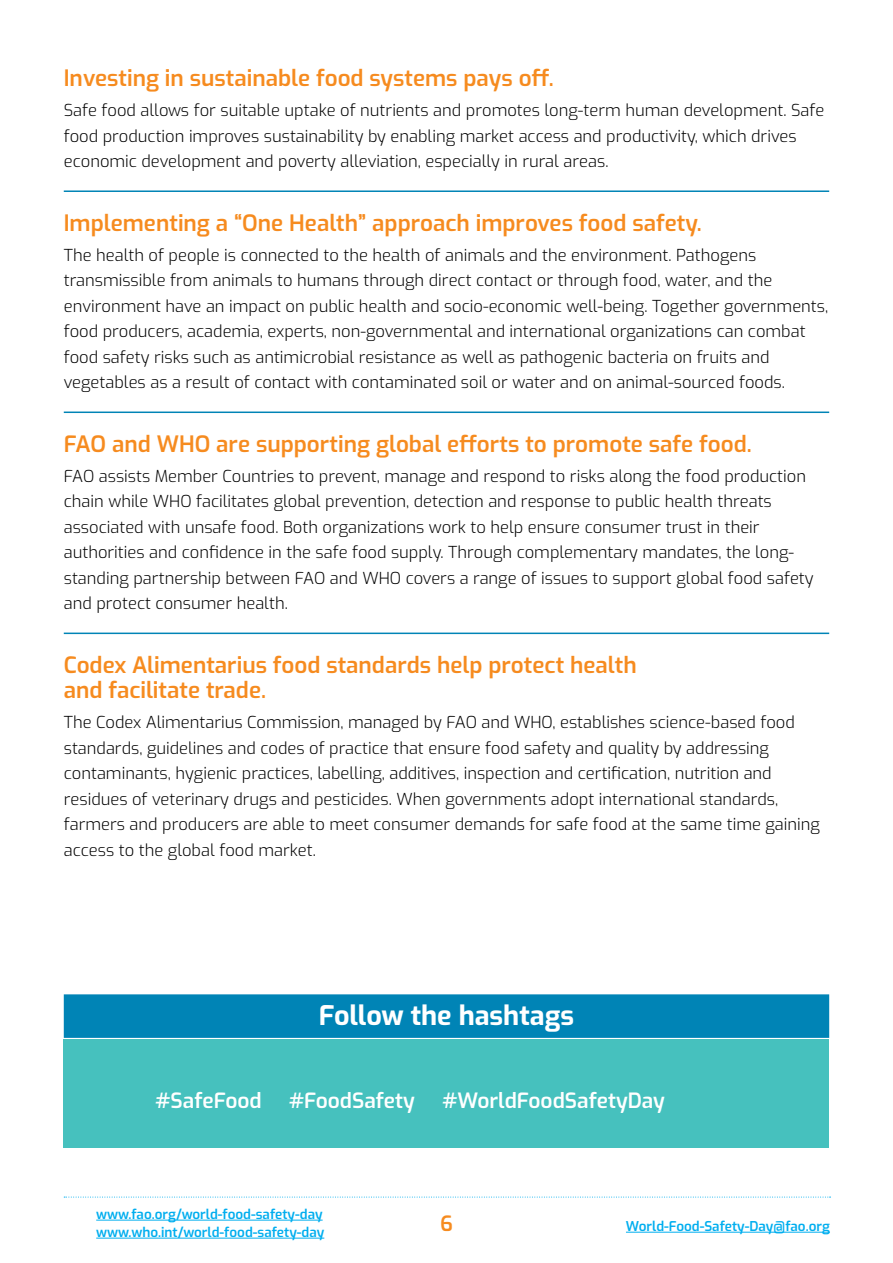
<style>
.page{position:relative;width:893px;height:1263px;background:#fff}
.page>*{position:absolute;margin:0;border:0;box-sizing:border-box;transform-origin:0 0}
.t1{font:700 27px "Exo";color:#fff}
.t2{font:600 22.5px/25.5px "Exo";color:#f68b1f}
.t3{font:600 21px "Exo";color:#fff}
.t4{font:600 21px "Exo";color:#f68b1f}
.t5{font:300 16.5px/25.5px "Exo";color:#000}
.t6{font:600 13.5px/18px "Exo";color:#00aeef}
</style>
<div class="page">
<hr style="left:96px;top:1220px;width:227px;height:1px;background:#00aeef">
<hr style="left:96px;top:1238px;width:228px;height:1px;background:#00aeef">
<hr style="left:626px;top:1232px;width:204px;height:1px;background:#00aeef">
<svg style="left:64px;top:1197px;width:767px;height:1px"></svg>
<hr style="left:64px;top:190px;width:765px;height:2px;background:#0084b6">
<hr style="left:64px;top:411px;width:765px;height:2px;background:#0084b6">
<hr style="left:64px;top:633px;width:765px;height:1px;background:#0084b6">
<hr style="left:892px;top:64px;width:1px;height:1084px;background:#46c1be">
<div style="left:64px;top:1040px;width:765px;height:108px;background:#46c1be"></div>
<div style="left:64px;top:994px;width:765px;height:44px;background:#0084b6"></div>
<h2 class="t2" style="left:64px;top:64px;width:492px">Investing in sustainable food systems pays off.</h2>
<p class="t5" style="left:64px;top:97px;width:762px">Safe food allows for suitable uptake of nutrients and promotes long-term human development. Safe food production improves sustainability by enabling market access and productivity, which drives economic development and poverty alleviation, especially in rural areas.</p>
<h2 class="t2" style="left:64px;top:209px;width:639px">Implementing a “One Health” approach improves food safety.</h2>
<p class="t5" style="left:64px;top:241px;width:766px">The health of people is connected to the health of animals and the environment. Pathogens transmissible from animals to humans through direct contact or through food, water, and the environment have an impact on public health and socio-economic well-being. Together governments, food producers, academia, experts, non-governmental and international organizations can combat food safety risks such as antimicrobial resistance as well as pathogenic bacteria on fruits and vegetables as a result of contact with contaminated soil or water and on animal-sourced foods.</p>
<h2 class="t2" style="left:64px;top:430px;width:690px">FAO and WHO are supporting global efforts to promote safe food.</h2>
<p class="t5" style="left:64px;top:462px;width:751px">FAO assists Member Countries to prevent, manage and respond to risks along the food production chain while WHO facilitates global prevention, detection and response to public health threats associated with unsafe food. Both organizations work to help ensure consumer trust in their authorities and confidence in the safe food supply. Through complementary mandates, the long&shy;standing partnership between FAO and WHO covers a range of issues to support global food safety and protect consumer health.</p>
<h2 class="t2" style="left:64px;top:651px;width:574px">Codex Alimentarius food standards help protect health and facilitate trade.</h2>
<p class="t5" style="left:64px;top:709px;width:758px">The Codex Alimentarius Commission, managed by FAO and WHO, establishes science-based food standards, guidelines and codes of practice that ensure food safety and quality by addressing contaminants, hygienic practices, labelling, additives, inspection and certification, nutrition and residues of veterinary drugs and pesticides. When governments adopt international standards, farmers and producers are able to meet consumer demands for safe food at the same time gaining access to the global food market.</p>
<h1 class="t1" style="left:319px;top:995px;width:257px">Follow the hashtags</h1>
<p class="t3" style="left:156px;top:1085px;width:108px">#SafeFood</p>
<p class="t3" style="left:289px;top:1085px;width:127px">#FoodSafety</p>
<p class="t3" style="left:443px;top:1085px;width:224px">#WorldFoodSafetyDay</p>
<p class="t6" style="left:96px;top:1204px;width:230px">www.fao.org/world-food-safety-day www.who.int/world-food-safety-day</p>
<p class="t4" style="left:440px;top:1207px;width:14px">6</p>
<p class="t6" style="left:626px;top:1216px;width:205px">World-Food-Safety-Day@fao.org</p>
</div>
